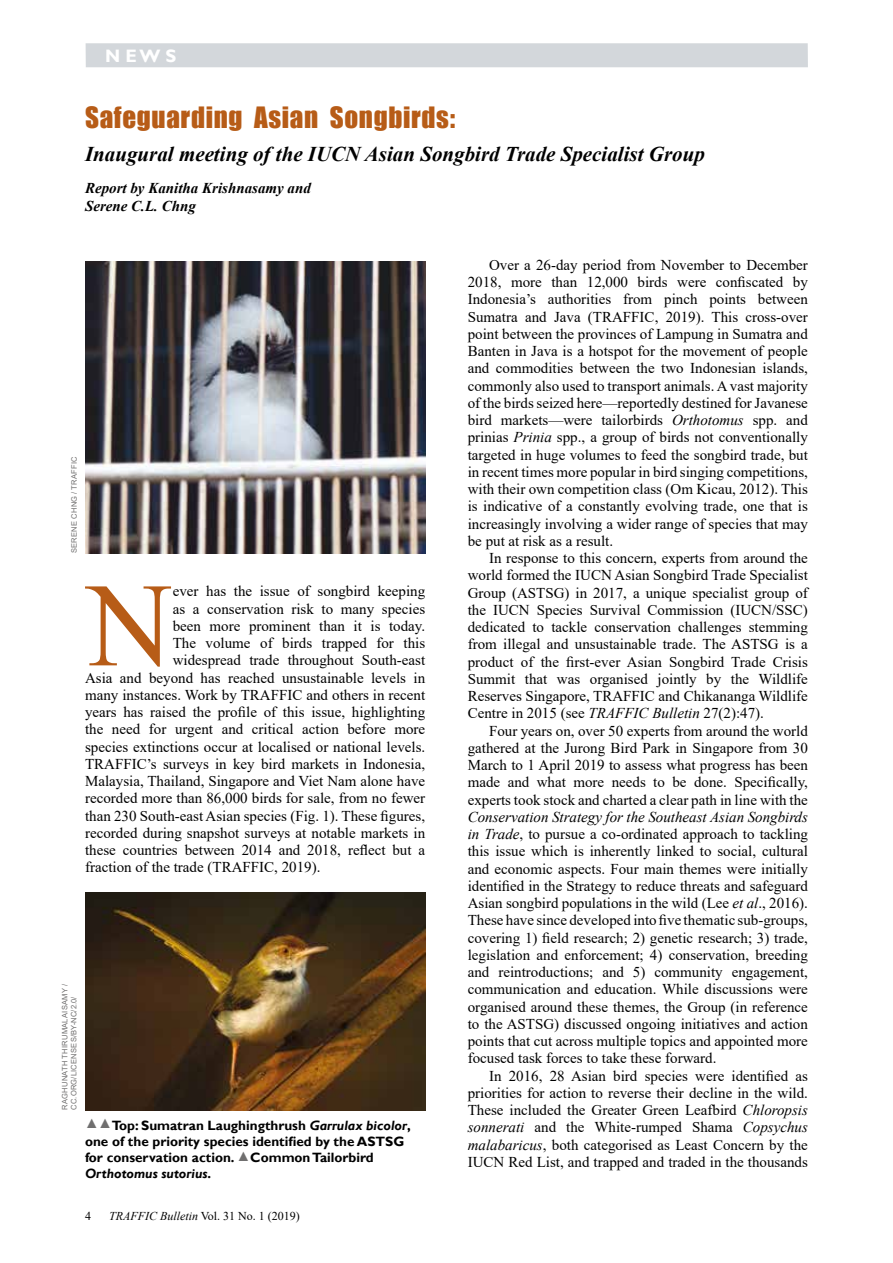
<style>
.page{position:relative;width:893px;height:1263px;background:#fff}
.page>*{position:absolute;margin:0;border:0;box-sizing:border-box;transform-origin:0 0}
.t1{font:119.25px "Times New Roman";color:#b75c17}
.t2{font:27px "Impact";letter-spacing:.025em;color:#b75c17}
.t3{font:italic 700 21px "Times New Roman";color:#000}
.t4{font:700 18px "Gill Sans";color:#fff}
.t5{font:15px/17.2px "Times New Roman";color:#000;text-align:justify}
.t6{font:italic 700 15px/18px "Times New Roman";color:#000}
.t7{font:700 13.5px/16.2px "Gill Sans";color:#000}
.t8{font:12px "Times New Roman";color:#000}
.t9{font:7.5px/9px "Arial";letter-spacing:.035em;color:#706f6f}
.s1{font-family:"Times New Roman";color:#706f6f}
.s2{font-style:italic}
</style>
<div class="page">
<div style="left:86px;top:43px;width:722px;height:24px;background:#d3d7db"></div>
<img style="left:85px;top:261px;width:340px;height:293px">
<img style="left:85px;top:892px;width:340px;height:218px">
<p class="t4" style="left:105px;top:45px;width:73px">N E W S</p>
<h2 class="t2" style="left:85px;top:96px;width:372px">Safeguarding Asian Songbirds:</h2>
<h3 class="t3" style="left:85px;top:139px;width:621px">Inaugural meeting of the IUCN Asian Songbird Trade Specialist Group</h3>
<p class="t6" style="left:85px;top:179px;width:227px">Report by Kanitha Krishnasamy and<br>Serene C.L. Chng</p>
<p class="t9" style="left:70px;top:553px;width:98px;rotate:-90deg">SERENE CHNG / TRAFFIC</p>
<h1 class="t1" style="left:87px;top:541px;width:88px">N</h1>
<p class="t5" style="left:173px;top:582px;width:254px">ever has the issue of songbird keeping</p>
<p class="t5" style="left:173px;top:599px;width:254px">as a conservation risk to many species</p>
<p class="t5" style="left:173px;top:617px;width:254px">been more prominent than it is today.</p>
<p class="t5" style="left:173px;top:634px;width:254px">The volume of birds trapped for this</p>
<p class="t5" style="left:173px;top:651px;width:254px">widespread trade throughout South-east</p>
<p class="t5" style="left:85px;top:668px;width:342px">Asia and beyond has reached unsustainable levels in</p>
<p class="t5" style="left:85px;top:686px;width:342px">many instances. Work by TRAFFIC and others in recent</p>
<p class="t5" style="left:85px;top:703px;width:342px">years has raised the profile of this issue, highlighting</p>
<p class="t5" style="left:85px;top:720px;width:342px">the need for urgent and critical action before more</p>
<p class="t5" style="left:85px;top:737px;width:342px">species extinctions occur at localised or national levels.</p>
<p class="t5" style="left:85px;top:755px;width:342px">TRAFFIC’s surveys in key bird markets in Indonesia,</p>
<p class="t5" style="left:85px;top:772px;width:342px">Malaysia, Thailand, Singapore and Viet Nam alone have</p>
<p class="t5" style="left:85px;top:789px;width:342px">recorded more than 86,000 birds for sale, from no fewer</p>
<p class="t5" style="left:85px;top:806px;width:342px">than 230 South-east Asian species (Fig. 1). These figures,</p>
<p class="t5" style="left:85px;top:824px;width:342px">recorded during snapshot surveys at notable markets in</p>
<p class="t5" style="left:85px;top:841px;width:342px">these countries between 2014 and 2018, reflect but a</p>
<p class="t5" style="left:85px;top:858px;width:237px">fraction of the trade (TRAFFIC, 2019).</p>
<p class="t9" style="left:60px;top:1110px;width:127px;rotate:-90deg">RAGHUNATH THIRUMALAISAMY /<br>CC.ORG/LICENSES/BY-NC/2.0/</p>
<p class="t7" style="left:85px;top:1117px;width:327px"><span class="s1">▲▲</span>Top: Sumatran Laughingthrush <span class="s2">Garrulax bicolor</span>, one of the priority species identified by the ASTSG for conservation action. <span class="s1">▲</span>Common Tailorbird <span class="s2">Orthotomus sutorius</span>.</p>
<p class="t8" style="left:85px;top:1208px;width:7px">4</p>
<p class="t8" style="left:109px;top:1208px;width:192px"><span class="s2">TRAFFIC Bulletin</span> Vol. 31 No. 1 (2019)</p>
<p class="t5" style="left:468px;top:256px;width:342px;text-indent:21px">Over a 26-day period from November to December 2018, more than 12,000 birds were confiscated by Indonesia’s authorities from pinch points between Sumatra and Java (TRAFFIC, 2019). This cross-over point between the provinces of Lampung in Sumatra and Banten in Java is a hotspot for the movement of people and commodities between the two Indonesian islands, commonly also used to transport animals. A vast majority of the birds seized here—reportedly destined for Javanese bird markets—were tailorbirds <span class="s2">Orthotomus</span> spp. and prinias <span class="s2">Prinia</span> spp., a group of birds not conventionally targeted in huge volumes to feed the songbird trade, but in recent times more popular in bird singing competitions, with their own competition class (Om Kicau, 2012). This is indicative of a constantly evolving trade, one that is increasingly involving a wider range of species that may be put at risk as a result.</p>
<p class="t5" style="left:468px;top:549px;width:342px;text-indent:21px">In response to this concern, experts from around the world formed the IUCN Asian Songbird Trade Specialist Group (ASTSG) in 2017, a unique specialist group of the IUCN Species Survival Commission (IUCN/SSC) dedicated to tackle conservation challenges stemming from illegal and unsustainable trade. The ASTSG is a product of the first-ever Asian Songbird Trade Crisis Summit that was organised jointly by the Wildlife Reserves Singapore, TRAFFIC and Chikananga Wildlife Centre in 2015 (see <span class="s2">TRAFFIC Bulletin</span> 27(2):47).</p>
<p class="t5" style="left:468px;top:721px;width:342px;text-indent:21px">Four years on, over 50 experts from around the world gathered at the Jurong Bird Park in Singapore from 30<br>March to 1 April 2019 to assess what progress has been made and what more needs to be done. Specifically, experts took stock and charted a clear path in line with the</p>
<p class="t5" style="left:468px;top:808px;width:342px"><span class="s2">Conservation Strategy for the Southeast Asian Songbirds in Trade</span>, to pursue a co-ordinated approach to tackling this issue which is inherently linked to social, cultural and economic aspects. Four main themes were initially identified in the Strategy to reduce threats and safeguard Asian songbird populations in the wild (Lee <span class="s2">et al</span>., 2016).<br>These have since developed into five thematic sub-groups, covering 1) field research; 2) genetic research; 3) trade, legislation and enforcement; 4) conservation, breeding and reintroductions; and 5) community engagement, communication and education. While discussions were organised around these themes, the Group (in reference to the ASTSG) discussed ongoing initiatives and action points that cut across multiple topics and appointed more focused task forces to take these forward.</p>
<p class="t5" style="left:468px;top:1066px;width:342px;text-indent:21px">In 2016, 28 Asian bird species were identified as priorities for action to reverse their decline in the wild.<br>These included the Greater Green Leafbird <span class="s2">Chloropsis sonnerati</span> and the White-rumped Shama <span class="s2">Copsychus malabaricus</span>, both categorised as Least Concern by the IUCN Red List, and trapped and traded in the thousands</p>
</div>
